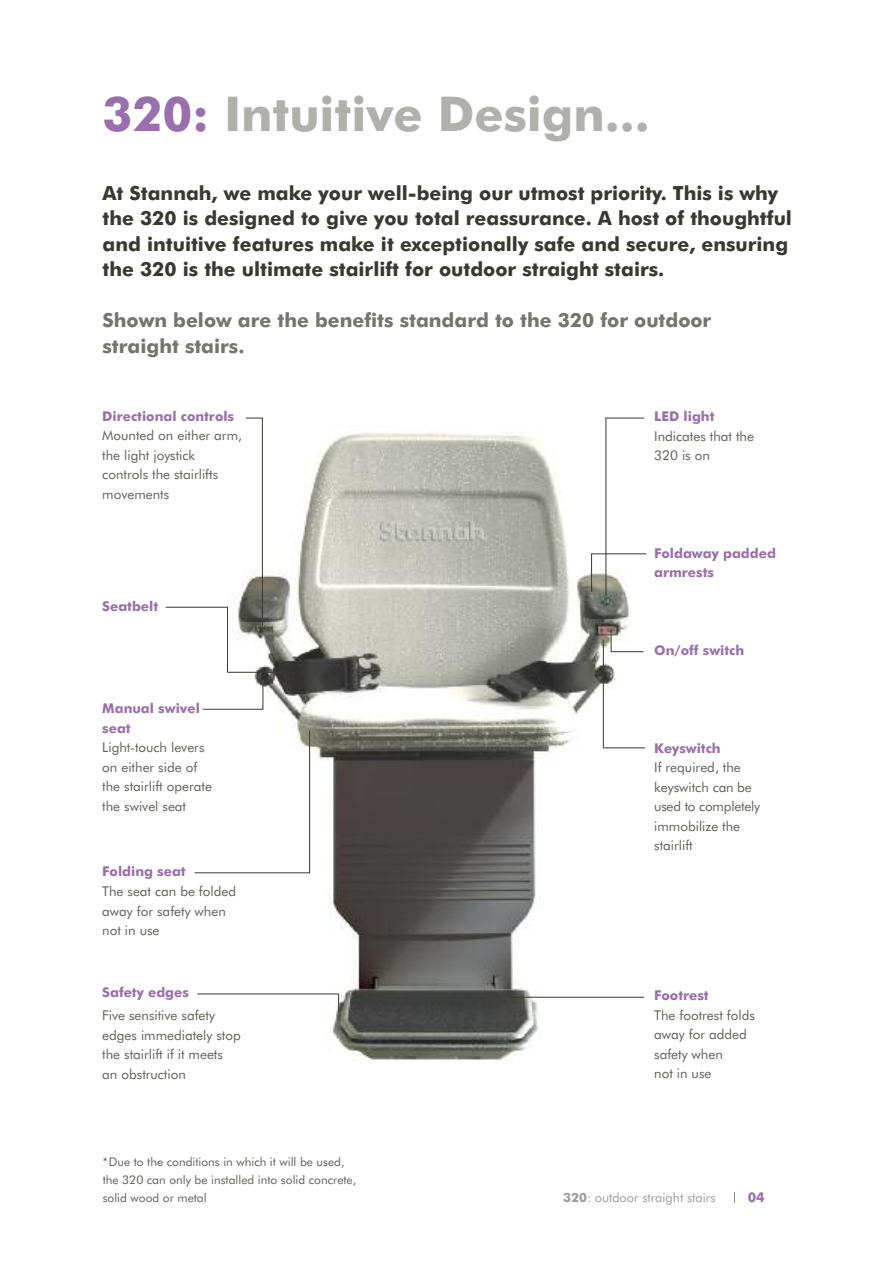
<style>
.page{position:relative;width:893px;height:1263px;background:#fff}
.page>*{position:absolute;margin:0;border:0;box-sizing:border-box;transform-origin:0 0}
.t1{font:700 48px "Futura BT";color:#b0b0ac}
.t2{font:700 19.5px/25.5px "Futura BT";color:#393930}
.t3{font:700 19.5px/25.5px "Futura BT";color:#74756e}
.t4{font:13.5px/19.5px "Futura BT";color:#60615a}
.t5{font:700 13.5px/19.5px "Futura BT";color:#9a6fad}
.t6{font:12.75px "Futura BT";color:#9c9c98}
.t7{font:12px/18px "Futura BT";color:#60615a}
.s1{color:#9a6fad}
.s2{font-weight:700}
</style>
<div class="page">
<img style="left:232px;top:426px;width:412px;height:636px">
<svg style="left:246px;top:418px;width:16px;height:1px"></svg>
<hr style="left:606px;top:418px;width:38px;height:1px;background:#393930">
<hr style="left:592px;top:553px;width:54px;height:1px;background:#393930">
<hr style="left:603px;top:747px;width:42px;height:1px;background:#393930">
<hr style="left:611px;top:651px;width:32px;height:1px;background:#393930">
<svg style="left:611px;top:630px;width:1px;height:22px"></svg>
<hr style="left:509px;top:997px;width:135px;height:1px;background:#393930">
<hr style="left:603px;top:640px;width:1px;height:108px;background:#393930">
<hr style="left:591px;top:553px;width:1px;height:39px;background:#393930">
<hr style="left:606px;top:418px;width:1px;height:178px;background:#393930">
<hr style="left:166px;top:607px;width:62px;height:1px;background:#393930">
<hr style="left:203px;top:709px;width:60px;height:1px;background:#393930">
<svg style="left:263px;top:685px;width:1px;height:24px"></svg>
<hr style="left:227px;top:607px;width:1px;height:65px;background:#393930">
<hr style="left:227px;top:672px;width:68px;height:1px;background:#393930">
<hr style="left:195px;top:872px;width:115px;height:1px;background:#393930">
<hr style="left:309px;top:731px;width:1px;height:142px;background:#393930">
<hr style="left:262px;top:418px;width:1px;height:208px;background:#393930">
<hr style="left:197px;top:993px;width:142px;height:1px;background:#393930">
<svg style="left:338px;top:994px;width:1px;height:18px"></svg>
<h1 class="t1" style="left:103px;top:95px;width:549px"><span class="s1">320:</span> Intuitive Design...</h1>
<p class="t2" style="left:103px;top:182px;width:691px">At Stannah, we make your well-being our utmost priority. This is why the 320 is designed to give you total reassurance. A host of thoughtful and intuitive features make it exceptionally safe and secure, ensuring the 320 is the ultimate stairlift for outdoor straight stairs.</p>
<h2 class="t3" style="left:103px;top:309px;width:610px">Shown below are the benefits standard to the 320 for outdoor straight stairs.</h2>
<p class="t5" style="left:102px;top:407px;width:133px">Directional controls</p>
<p class="t4" style="left:102px;top:427px;width:141px">Mounted on either arm, the light joystick controls the stairlifts movements</p>
<p class="t5" style="left:102px;top:597px;width:57px">Seatbelt</p>
<p class="t5" style="left:102px;top:700px;width:99px">Manual swivel seat</p>
<p class="t4" style="left:102px;top:739px;width:111px">Light-touch levers on either side of the stairlift operate the swivel seat</p>
<p class="t5" style="left:102px;top:863px;width:85px">Folding seat</p>
<p class="t4" style="left:102px;top:883px;width:135px">The seat can be folded away for safety when not in use</p>
<p class="t5" style="left:102px;top:983px;width:88px">Safety edges</p>
<p class="t4" style="left:102px;top:1007px;width:140px">Five sensitive safety edges immediately stop the stairlift if it meets an obstruction</p>
<p class="t7" style="left:103px;top:1154px;width:255px">*Due to the conditions in which it will be used, the 320 can only be installed into solid concrete, solid wood or metal</p>
<p class="t5" style="left:654px;top:408px;width:62px">LED light</p>
<p class="t4" style="left:654px;top:427px;width:101px">Indicates that the<br>320 is on</p>
<p class="t5" style="left:654px;top:544px;width:123px">Foldaway padded armrests</p>
<p class="t5" style="left:654px;top:642px;width:91px">On/off switch</p>
<p class="t5" style="left:654px;top:739px;width:68px">Keyswitch</p>
<p class="t4" style="left:654px;top:759px;width:107px">If required, the keyswitch can be used to completely immobilize the stairlift</p>
<p class="t5" style="left:654px;top:987px;width:56px">Footrest</p>
<p class="t4" style="left:654px;top:1006px;width:102px">The footrest folds away for added safety when<br>not in use</p>
<p class="t6" style="left:563px;top:1192px;width:154px"><span class="s2">320</span>: outdoor straight stairs</p>
<p class="t5" style="left:748px;top:1188px;width:18px">04</p>
</div>
